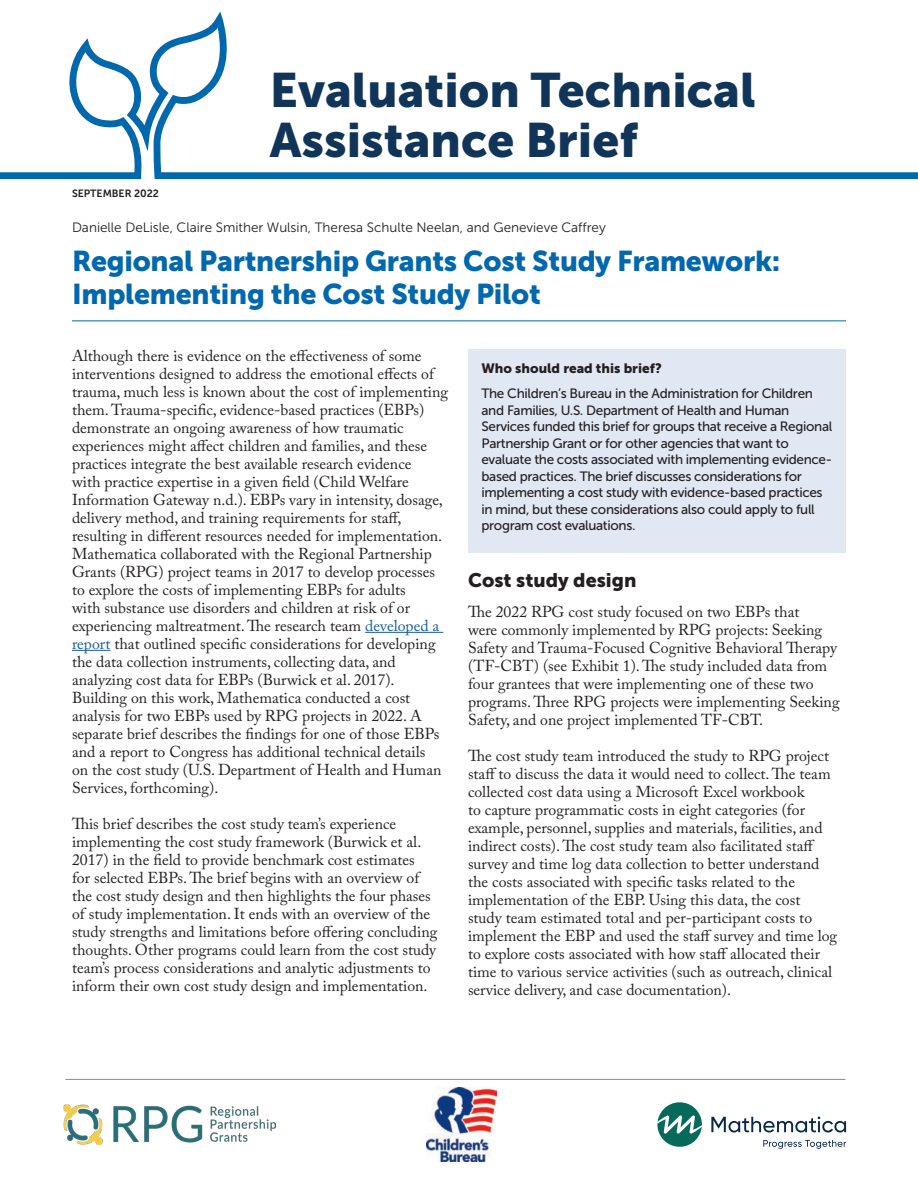
<style>
.page{position:relative;width:918px;height:1188px;background:#fff}
.page>*{position:absolute;margin:0;border:0;box-sizing:border-box;transform-origin:0 0}
.t1{font:48px/51px "Museo Sans 900";color:#113559}
.t2{font:28.5px/33px "Museo Sans 900";letter-spacing:-.01em;color:#0168ae}
.t3{font:19.5px "Museo Sans 900";color:#231f20}
.t4{font:15.75px/18px "Adobe Caslon Pro";color:#231f20}
.t5{font:13.5px/16.5px "Museo Sans 500";letter-spacing:-.025em;color:#231f20}
.t6{font:13.5px "Museo Sans 300";color:#231f20}
.t7{font:13.5px "Museo Sans 900";color:#231f20}
.t8{font:10.5px "Museo Sans 700";color:#231f20}
.s1{color:#175d9e}
</style>
<div class="page">
<hr style="left:65px;top:1079px;width:780px;height:1px;background:#939598">
<svg style="left:657px;top:1102px;width:45px;height:45px"></svg>
<svg style="left:711px;top:1117px;width:135px;height:16px"></svg>
<svg style="left:763px;top:1140px;width:83px;height:9px"></svg>
<img style="left:64px;top:1105px;width:211px;height:39px">
<hr style="left:72px;top:320px;width:774px;height:1px;background:#0168ae">
<img style="left:426px;top:1088px;width:71px;height:73px">
<svg style="left:0;top:12px;width:918px;height:167px"></svg>
<div style="left:468px;top:349px;width:378px;height:204px;background:#e1e8f4"></div>
<hr style="left:365px;top:632px;width:78px;height:1px;background:#175d9e">
<hr style="left:72px;top:650px;width:38px;height:1px;background:#175d9e">
<p class="t1" style="left:270px;top:64px;width:487px">Evaluation Technical<br>Assistance Brief</p>
<p class="t8" style="left:72px;top:188px;width:89px">SEPTEMBER 2022</p>
<p class="t6" style="left:72px;top:220px;width:535px">Danielle DeLisle, Claire Smither Wulsin, Theresa Schulte Neelan, and Genevieve Caffrey</p>
<h1 class="t2" style="left:72px;top:245px;width:710px">Regional Partnership Grants Cost Study Framework:<br>Implementing the Cost Study Pilot</h1>
<p class="t4" style="left:72px;top:346px;width:378px">Although there is evidence on the effectiveness of some interventions designed to address the emotional effects of trauma, much less is known about the cost of implementing them. Trauma-specific, evidence-based practices (EBPs) demonstrate an ongoing awareness of how traumatic experiences might affect children and families, and these practices integrate the best available research evidence<br>with practice expertise in a given field (Child Welfare Information Gateway n.d.). EBPs vary in intensity, dosage, delivery method, and training requirements for staff, resulting in different resources needed for implementation.<br>Mathematica collaborated with the Regional Partnership Grants (RPG) project teams in 2017 to develop processes to explore the costs of implementing EBPs for adults<br>with substance use disorders and children at risk of or experiencing maltreatment. The research team <span class="s1">developed a report</span> that outlined specific considerations for developing the data collection instruments, collecting data, and analyzing cost data for EBPs (Burwick et al. 2017).<br>Building on this work, Mathematica conducted a cost analysis for two EBPs used by RPG projects in 2022. A separate brief describes the findings for one of those EBPs and a report to Congress has additional technical details<br>on the cost study (U.S. Department of Health and Human Services, forthcoming).</p>
<p class="t4" style="left:72px;top:814px;width:367px">This brief describes the cost study team’s experience implementing the cost study framework (Burwick et al.<br>2017) in the field to provide benchmark cost estimates<br>for selected EBPs. The brief begins with an overview of the cost study design and then highlights the four phases of study implementation. It ends with an overview of the study strengths and limitations before offering concluding thoughts. Other programs could learn from the cost study team’s process considerations and analytic adjustments to inform their own cost study design and implementation.</p>
<p class="t7" style="left:482px;top:360px;width:182px">Who should read this brief?</p>
<p class="t5" style="left:482px;top:385px;width:352px">The Children’s Bureau in the Administration for Children and Families, U.S. Department of Health and Human Services funded this brief for groups that receive a Regional Partnership Grant or for other agencies that want to evaluate the costs associated with implementing evidence&shy;based practices. The brief discusses considerations for implementing a cost study with evidence-based practices in mind, but these considerations also could apply to full program cost evaluations.</p>
<h2 class="t3" style="left:468px;top:569px;width:170px">Cost study design</h2>
<p class="t4" style="left:468px;top:603px;width:373px">The 2022 RPG cost study focused on two EBPs that<br>were commonly implemented by RPG projects: Seeking Safety and Trauma-Focused Cognitive Behavioral Therapy (TF-CBT) (see Exhibit 1). The study included data from four grantees that were implementing one of these two programs. Three RPG projects were implementing Seeking Safety, and one project implemented TF-CBT.</p>
<p class="t4" style="left:468px;top:747px;width:371px">The cost study team introduced the study to RPG project staff to discuss the data it would need to collect. The team collected cost data using a Microsoft Excel workbook<br>to capture programmatic costs in eight categories (for example, personnel, supplies and materials, facilities, and indirect costs). The cost study team also facilitated staff survey and time log data collection to better understand the costs associated with specific tasks related to the implementation of the EBP. Using this data, the cost study team estimated total and per-participant costs to implement the EBP and used the staff survey and time log to explore costs associated with how staff allocated their time to various service activities (such as outreach, clinical service delivery, and case documentation).</p>
</div>
